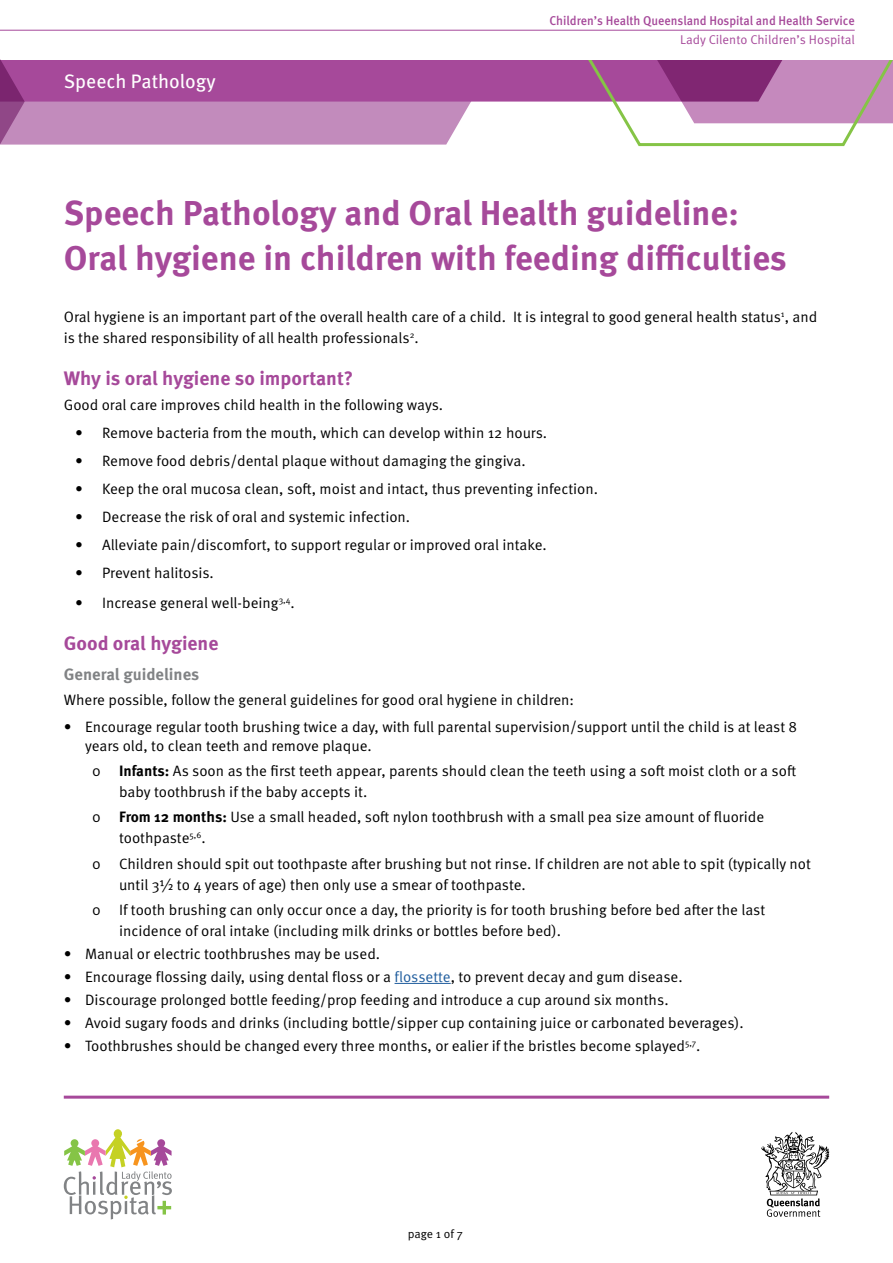
<style>
.page{position:relative;width:893px;height:1263px;background:#fff}
.page>*{position:absolute;margin:0;border:0;box-sizing:border-box;transform-origin:0 0}
.t1{font:700 34.5px/45px "Meta OT";color:#a6499a}
.t2{font:700 19.5px "Meta OT";color:#a6499a}
.t3{font:19.5px "Meta OT";color:#fff}
.t4{font:700 16.5px "Meta OT";color:#818385}
.t5{font:15px/21px "Meta OT Norm";color:#000}
.t6{font:500 12.75px "Meta OT";color:#a6499a;scale:.95 1}
.t7{font:12.75px "Meta OT Norm";color:#a6499a}
.t8{font:12px "Meta OT Norm";letter-spacing:-.005em;color:#000}
.s1{font-family:"Meta OT";font-weight:700}
.s2{color:#215e9e}
</style>
<div class="page">
<div style="left:488px;top:60px;width:73px;height:42px;background:#a6499a"></div>
<svg style="left:561px;top:60px;width:332px;height:87px"></svg>
<hr style="left:64px;top:1096px;width:765px;height:3px;background:#a6499a">
<hr style="left:0;top:30px;width:855px;height:1px;background:#a6499a">
<svg style="left:761px;top:1132px;width:68px;height:85px"></svg>
<svg style="left:64px;top:1129px;width:108px;height:90px"></svg>
<svg style="left:0;top:59px;width:488px;height:86px;background:#b66fad"></svg>
<hr style="left:395px;top:983px;width:56px;height:1px;background:#215e9e">
<h2 class="t3" style="left:64px;top:69px;width:153px">Speech Pathology</h2>
<p class="t6" style="left:549px;top:12px;width:323px">Children’s Health Queensland Hospital and Health Service</p>
<p class="t7" style="left:680px;top:32px;width:176px">Lady Cilento Children’s Hospital</p>
<h1 class="t1" style="left:64px;top:192px;width:725px">Speech Pathology and Oral Health guideline:<br>Oral hygiene in children with feeding difficulties</h1>
<p class="t5" style="left:64px;top:306px;width:755px">Oral hygiene is an important part of the overall health care of a child. It is integral to good general health status<sup>1</sup>, and is the shared responsibility of all health professionals<sup>2</sup>.</p>
<h2 class="t2" style="left:64px;top:367px;width:291px">Why is oral hygiene so important?</h2>
<p class="t5" style="left:64px;top:395px;width:381px">Good oral care improves child health in the following ways.</p>
<p class="t5" style="left:75px;top:423px;width:474px">• Remove bacteria from the mouth, which can develop within 12 hours.</p>
<p class="t5" style="left:75px;top:451px;width:452px">• Remove food debris/dental plaque without damaging the gingiva.</p>
<p class="t5" style="left:75px;top:479px;width:525px">• Keep the oral mucosa clean, soft, moist and intact, thus preventing infection.</p>
<p class="t5" style="left:75px;top:507px;width:337px">• Decrease the risk of oral and systemic infection.</p>
<p class="t5" style="left:75px;top:535px;width:473px">• Alleviate pain/discomfort, to support regular or improved oral intake.</p>
<p class="t5" style="left:75px;top:563px;width:140px">• Prevent halitosis.</p>
<p class="t5" style="left:75px;top:592px;width:221px">• Increase general well-being<sup>3,4</sup>.</p>
<h2 class="t2" style="left:64px;top:632px;width:156px">Good oral hygiene</h2>
<p class="t4" style="left:64px;top:664px;width:137px">General guidelines</p>
<p class="t5" style="left:64px;top:689px;width:512px">Where possible, follow the general guidelines for good oral hygiene in children:</p>
<p class="t5" style="left:85px;top:718px;width:714px;line-height:18.8px;text-indent:-21px">• Encourage regular tooth brushing twice a day, with full parental supervision/support until the child is at least 8 years old, to clean teeth and remove plaque.</p>
<p class="t5" style="left:119px;top:761px;width:679px;text-indent:-27px">0 <span class="s1">Infants:</span> As soon as the first teeth appear, parents should clean the teeth using a soft moist cloth or a soft baby toothbrush if the baby accepts it.</p>
<p class="t5" style="left:119px;top:807px;width:647px;text-indent:-27px">0 <span class="s1">From 12 months:</span> Use a small headed, soft nylon toothbrush with a small pea size amount of fluoride toothpaste<sup>5,6</sup>.</p>
<p class="t5" style="left:119px;top:853px;width:693px;text-indent:-27px">0 Children should spit out toothpaste after brushing but not rinse. If children are not able to spit (typically not until 3½ to 4 years of age) then only use a smear of toothpaste.</p>
<p class="t5" style="left:119px;top:899px;width:648px;text-indent:-27px">0 If tooth brushing can only occur once a day, the priority is for tooth brushing before bed after the last incidence of oral intake (including milk drinks or bottles before bed).</p>
<p class="t5" style="left:64px;top:943px;width:318px">• Manual or electric toothbrushes may be used.</p>
<p class="t5" style="left:64px;top:966px;width:620px">• Encourage flossing daily, using dental floss or a <span class="s2">flossette</span>, to prevent decay and gum disease.</p>
<p class="t5" style="left:64px;top:989px;width:606px">• Discourage prolonged bottle feeding/prop feeding and introduce a cup around six months.</p>
<p class="t5" style="left:64px;top:1012px;width:681px">• Avoid sugary foods and drinks (including bottle/sipper cup containing juice or carbonated beverages).</p>
<p class="t5" style="left:64px;top:1035px;width:638px">• Toothbrushes should be changed every three months, or ealier if the bristles become splayed<sup>5,7</sup>.</p>
<p class="t8" style="left:408px;top:1227px;width:57px">page 1 of 7</p>
</div>
